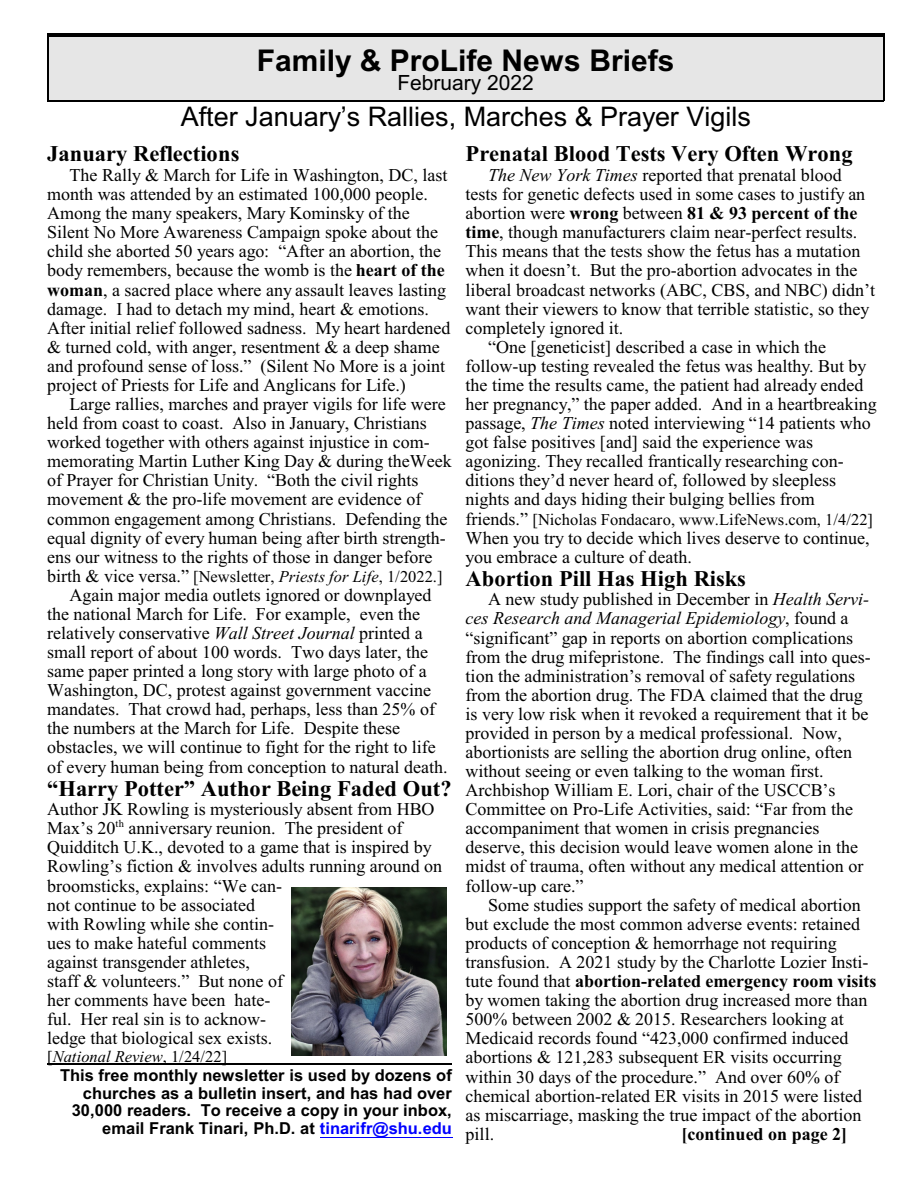
<style>
.page{position:relative;width:918px;height:1188px;background:#fff}
.page>*{position:absolute;margin:0;border:0;box-sizing:border-box;transform-origin:0 0}
.t1{font:700 30px "Arial";color:#000}
.t2{font:27px "Arial";color:#000}
.t3{font:700 22.5px "Times New Roman";color:#000}
.t4{font:21px "Arial";color:#000}
.t5{font:18px/19px "Times New Roman";color:#000}
.t6{font:700 18px "Times New Roman";color:#000}
.t7{font:700 16.5px/17.7px "Arial";color:#000;text-align:right}
.t8{font:16.5px "Times New Roman";color:#000}
.t9{font:italic 16.5px "Times New Roman";color:#000}
.s1{font-weight:700}
.s2{font-size:18px}
.s3{font-style:italic}
.s4{font-style:normal}
.s5{color:#00f}
.s6{font-weight:400}
</style>
<div class="page">
<hr style="left:47px;top:34px;width:2px;height:67px;background:#000">
<hr style="left:883px;top:34px;width:1px;height:67px;background:#000">
<hr style="left:47px;top:34px;width:837px;height:1px;background:#000">
<hr style="left:47px;top:100px;width:837px;height:1px;background:#000">
<div style="left:49px;top:35px;width:834px;height:65px;background:#e6e6e6"></div>
<hr style="left:49px;top:35px;width:834px;height:2px;background:#000">
<img style="left:292px;top:888px;width:155px;height:167px">
<hr style="left:320px;top:1137px;width:132px;height:1px;background:#00f">
<hr style="left:47px;top:1064px;width:405px;height:1px;background:#000">
<h1 class="t1" style="left:257px;top:49px;width:419px">Family &amp; ProLife News Briefs</h1>
<p class="t4" style="left:397px;top:75px;width:138px">February 2022</p>
<h2 class="t2" style="left:181px;top:107px;width:572px">After January’s Rallies, Marches &amp; Prayer Vigils</h2>
<p class="t3" style="left:47px;top:146px;width:194px">January Reflections</p>
<p class="t5" style="left:47px;top:167px;width:405px;text-indent:23px">The Rally &amp; March for Life in Washington, DC, last month was attended by an estimated 100,000 people.<br>Among the many speakers, Mary Kominsky of the Silent No More Awareness Campaign spoke about the child she aborted 50 years ago: “After an abortion, the body remembers, because the womb is the <span class="s1">heart of the woman</span>, a sacred place where any assault leaves lasting damage. I had to detach my mind, heart &amp; emotions.<br>After initial relief followed sadness. My heart hardened &amp; turned cold, with anger, resentment &amp; a deep shame and profound sense of loss.” (Silent No More is a joint project of Priests for Life and Anglicans for Life.)</p>
<p class="t5" style="left:47px;top:396px;width:406px;text-indent:23px">Large rallies, marches and prayer vigils for life were held from coast to coast. Also in January, Christians worked together with others against injustice in com&shy;memorating Martin Luther King Day &amp; during theWeek of Prayer for Christian Unity. “Both the civil rights movement &amp; the pro-life movement are evidence of common engagement among Christians. Defending the equal dignity of every human being after birth strength&shy;ens our witness to the rights of those in danger before</p>
<p class="t8" style="left:47px;top:570px;width:397px"><span class="s2">birth &amp; vice versa.”</span> [Newsletter, <span class="s3">Priests for Life</span>, 1/2022.]</p>
<p class="t5" style="left:47px;top:587px;width:402px;text-indent:23px">Again major media outlets ignored or downplayed the national March for Life. For example, even the relatively conservative <span class="s3">Wall Street Journal</span> printed a small report of about 100 words. Two days later, the same paper printed a long story with large photo of a Washington, DC, protest against government vaccine mandates. That crowd had, perhaps, less than 25% of the numbers at the March for Life. Despite these obstacles, we will continue to fight for the right to life of every human being from conception to natural death.</p>
<p class="t3" style="left:47px;top:781px;width:406px">“Harry Potter” Author Being Faded Out?</p>
<p class="t5" style="left:47px;top:801px;width:397px">Author JK Rowling is mysteriously absent from HBO Max’s 20<sup>th</sup> anniversary reunion. The president of Quidditch U.K., devoted to a game that is inspired by Rowling’s fiction &amp; involves adults running around on broomsticks, explains: “We can-<br>not continue to be associated<br>with Rowling while she contin-<br>ues to make hateful comments<br>against transgender athletes,<br>staff &amp; volunteers.” But none of<br>her comments have been hate-<br>ful. Her real sin is to acknow-<br>ledge that biological sex exists.</p>
<p class="t9" style="left:47px;top:1050px;width:182px"><span class="s4">[</span>National Review<span class="s4">, 1/24/22]</span></p>
<p class="t7" style="left:60px;top:1068px;width:393px">This free monthly newsletter is used by dozens of churches as a bulletin insert, and has had over 30,000 readers. To receive a copy in your inbox, email Frank Tinari, Ph.D. at <span class="s5">tinarifr@shu.edu</span></p>
<p class="t3" style="left:466px;top:146px;width:389px">Prenatal Blood Tests Very Often Wrong</p>
<p class="t5" style="left:488px;top:167px;width:355px"><span class="s3">The New York Times</span> reported that prenatal blood</p>
<p class="t5" style="left:466px;top:186px;width:401px">tests for genetic defects used in some cases to justify an</p>
<p class="t6" style="left:466px;top:207px;width:393px"><span class="s6">abortion were</span> wrong <span class="s6">between</span> 81 &amp; 93 percent of the</p>
<p class="t5" style="left:466px;top:225px;width:393px"><span class="s1">time</span>, though manufacturers claim near-perfect results.</p>
<p class="t5" style="left:466px;top:244px;width:396px">This means that the tests show the fetus has a mutation</p>
<p class="t5" style="left:466px;top:263px;width:393px">when it doesn’t. But the pro-abortion advocates in the</p>
<p class="t5" style="left:466px;top:282px;width:411px">liberal broadcast networks (ABC, CBS, and NBC) didn’t</p>
<p class="t5" style="left:466px;top:301px;width:405px">want their viewers to know that terrible statistic, so they</p>
<p class="t5" style="left:466px;top:320px;width:159px">completely ignored it.</p>
<p class="t5" style="left:488px;top:339px;width:340px">“One [geneticist] described a case in which the</p>
<p class="t5" style="left:466px;top:358px;width:403px">follow-up testing revealed the fetus was healthy. But by</p>
<p class="t5" style="left:466px;top:377px;width:399px">the time the results came, the patient had already ended</p>
<p class="t5" style="left:466px;top:396px;width:413px">her pregnancy,” the paper added. And in a heartbreaking</p>
<p class="t5" style="left:466px;top:415px;width:407px">passage, <span class="s3">The Times</span> noted interviewing “14 patients who</p>
<p class="t5" style="left:466px;top:434px;width:349px">got false positives [and] said the experience was</p>
<p class="t5" style="left:466px;top:453px;width:380px">agonizing. They recalled frantically researching con-</p>
<p class="t5" style="left:466px;top:473px;width:372px">ditions they’d never heard of, followed by sleepless</p>
<p class="t5" style="left:466px;top:492px;width:351px">nights and days hiding their bulging bellies from</p>
<p class="t8" style="left:466px;top:513px;width:409px"><span class="s2">friends.”</span> [Nicholas Fondacaro, www.LifeNews.com, 1/4/22]</p>
<p class="t5" style="left:466px;top:530px;width:405px">When you try to decide which lives deserve to continue, you embrace a culture of death.</p>
<p class="t3" style="left:466px;top:571px;width:282px">Abortion Pill Has High Risks</p>
<p class="t5" style="left:466px;top:592px;width:407px;text-indent:22px">A new study published in December in <span class="s3">Health Servi&shy;ces Research and Managerial Epidemiology</span>, found a “significant” gap in reports on abortion complications from the drug mifepristone. The findings call into ques&shy;tion the administration’s removal of safety regulations from the abortion drug. The FDA claimed that the drug is very low risk when it revoked a requirement that it be provided in person by a medical professional. Now, abortionists are selling the abortion drug online, often without seeing or even talking to the woman first.<br>Archbishop William E. Lori, chair of the USCCB’s Committee on Pro-Life Activities, said: “Far from the accompaniment that women in crisis pregnancies deserve, this decision would leave women alone in the midst of trauma, often without any medical attention or follow-up care.”</p>
<p class="t5" style="left:466px;top:897px;width:412px;text-indent:22px">Some studies support the safety of medical abortion but exclude the most common adverse events: retained products of conception &amp; hemorrhage not requiring transfusion. A 2021 study by the Charlotte Lozier Insti&shy;tute found that <span class="s1">abortion-related emergency room visits </span>by women taking the abortion drug increased more than 500% between 2002 &amp; 2015. Researchers looking at Medicaid records found “423,000 confirmed induced abortions &amp; 121,283 subsequent ER visits occurring within 30 days of the procedure.” And over 60% of chemical abortion-related ER visits in 2015 were listed as miscarriage, masking the true impact of the abortion pill.</p>
<p class="t6" style="left:682px;top:1128px;width:167px">[continued on page 2]</p>
</div>
